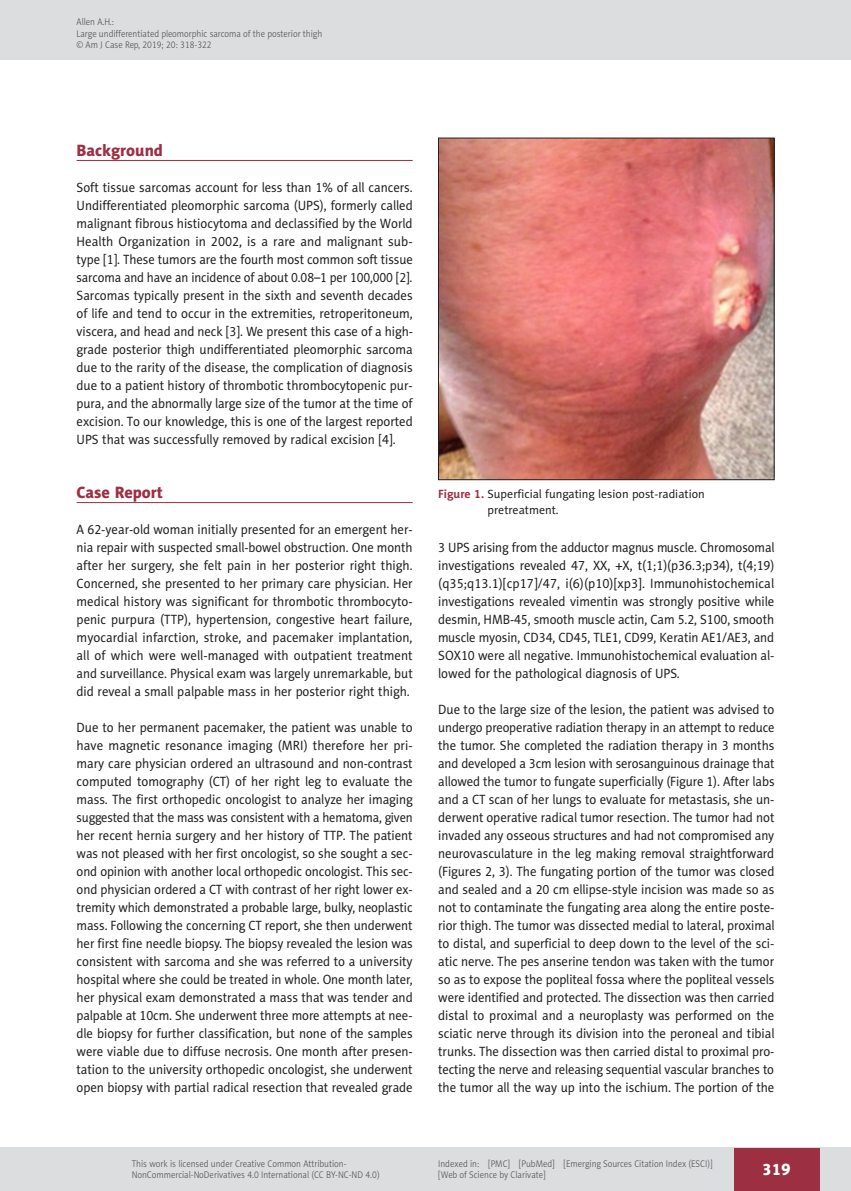
<style>
.page{position:relative;width:851px;height:1191px;background:#fff}
.page>*{position:absolute;margin:0;border:0;box-sizing:border-box;transform-origin:0 0}
.AJCR_Headline_1{font:16.5px "Naomi Sans EFN Heavy";color:#9d2f42}
.t1{font:16.5px "Naomi Sans EFN Heavy";color:#fff}
.AJCR_Body{font:13.5px/18px "Naomi Sans EFN";letter-spacing:-.005em;color:#231f20;text-align:justify;scale:.95 1}
.AJCR_Body-2{font:13.5px/18px "Naomi Sans EFN";letter-spacing:-.005em;color:#231f20;text-align:justify;scale:.94 1}
.AJCR_Rycina_tytul{font:12px/15.8px "Naomi Sans EFN";color:#231f20}
.AJCR_pagina_zywa{font:9.75px/11.2px "Naomi Sans EFN Light";color:#57585a;scale:.9 1}
.AJCR_pagina_sygnatur{font:9.75px "Naomi Sans EFN Light";color:#57585a;scale:.9 1}
.s1{font-weight:700;color:#9d2f42}
</style>
<div class="page">
<hr style="left:77px;top:160px;width:335px;height:1px;background:#9d2f42">
<hr style="left:77px;top:502px;width:335px;height:1px;background:#9d2f42">
<img style="left:440px;top:140px;width:332px;height:338px">
<div style="left:438px;top:138px;width:336px;height:342px;border:1px solid #231f20"></div>
<div style="left:0;top:1148px;width:850px;height:43px;background:#dcdddf"></div>
<div style="left:733px;top:1147px;width:86px;height:43px;background:#9d2f42"></div>
<div style="left:0;top:0;width:850px;height:60px;background:#dcdddf"></div>
<p class="AJCR_pagina_zywa" style="left:77px;top:16px;width:274px">Allen A.H.:<br>Large undifferentiated pleomorphic sarcoma of the posterior thigh</p>
<p class="AJCR_pagina_sygnatur" style="left:77px;top:39px;width:152px">© Am J Case Rep, 2019; 20: 318-322</p>
<p class="AJCR_Headline_1" style="left:77px;top:140px;width:88px">Background</p>
<p class="AJCR_Body" style="left:77px;top:178px;width:355px">Soft tissue sarcomas account for less than 1% of all cancers.<br>Undifferentiated pleomorphic sarcoma (UPS), formerly called malignant fibrous histiocytoma and declassified by the World Health Organization in 2002, is a rare and malignant sub&shy;type [1]. These tumors are the fourth most common soft tissue sarcoma and have an incidence of about 0.08–1 per 100,000 [2].<br>Sarcomas typically present in the sixth and seventh decades of life and tend to occur in the extremities, retroperitoneum, viscera, and head and neck [3]. We present this case of a high&shy;grade posterior thigh undifferentiated pleomorphic sarcoma due to the rarity of the disease, the complication of diagnosis due to a patient history of thrombotic thrombocytopenic pur&shy;pura, and the abnormally large size of the tumor at the time of excision. To our knowledge, this is one of the largest reported UPS that was successfully removed by radical excision [4].</p>
<p class="AJCR_Headline_1" style="left:77px;top:482px;width:88px">Case Report</p>
<p class="AJCR_Body" style="left:77px;top:520px;width:355px">A 62-year-old woman initially presented for an emergent her&shy;nia repair with suspected small-bowel obstruction. One month after her surgery, she felt pain in her posterior right thigh.<br>Concerned, she presented to her primary care physician. Her medical history was significant for thrombotic thrombocyto&shy;penic purpura (TTP), hypertension, congestive heart failure, myocardial infarction, stroke, and pacemaker implantation, all of which were well-managed with outpatient treatment and surveillance. Physical exam was largely unremarkable, but did reveal a small palpable mass in her posterior right thigh.</p>
<p class="AJCR_Body" style="left:77px;top:718px;width:355px">Due to her permanent pacemaker, the patient was unable to have magnetic resonance imaging (MRI) therefore her pri&shy;mary care physician ordered an ultrasound and non-contrast computed tomography (CT) of her right leg to evaluate the mass. The first orthopedic oncologist to analyze her imaging suggested that the mass was consistent with a hematoma, given her recent hernia surgery and her history of TTP. The patient was not pleased with her first oncologist, so she sought a sec&shy;ond opinion with another local orthopedic oncologist. This sec&shy;ond physician ordered a CT with contrast of her right lower ex&shy;tremity which demonstrated a probable large, bulky, neoplastic mass. Following the concerning CT report, she then underwent her first fine needle biopsy. The biopsy revealed the lesion was consistent with sarcoma and she was referred to a university hospital where she could be treated in whole. One month later, her physical exam demonstrated a mass that was tender and palpable at 10cm. She underwent three more attempts at nee&shy;dle biopsy for further classification, but none of the samples were viable due to diffuse necrosis. One month after presen&shy;tation to the university orthopedic oncologist, she underwent open biopsy with partial radical resection that revealed grade</p>
<p class="AJCR_Rycina_tytul" style="left:487px;top:486px;width:219px;text-indent:-49px"><span class="s1">Figure 1.</span> Superficial fungating lesion post-radiation pretreatment.</p>
<p class="AJCR_Body-2" style="left:438px;top:538px;width:359px">3 UPS arising from the adductor magnus muscle. Chromosomal investigations revealed 47, XX, +X, t(1;1)(p36.3;p34), t(4;19) (q35;q13.1)[cp17]/47, i(6)(p10)[xp3]. Immunohistochemical investigations revealed vimentin was strongly positive while desmin, HMB-45, smooth muscle actin, Cam 5.2, S100, smooth muscle myosin, CD34, CD45, TLE1, CD99, Keratin AE1/AE3, and SOX10 were all negative. Immunohistochemical evaluation al&shy;lowed for the pathological diagnosis of UPS.</p>
<p class="AJCR_Body" style="left:438px;top:700px;width:355px">Due to the large size of the lesion, the patient was advised to undergo preoperative radiation therapy in an attempt to reduce the tumor. She completed the radiation therapy in 3 months and developed a 3cm lesion with serosanguinous drainage that allowed the tumor to fungate superficially (Figure 1). After labs and a CT scan of her lungs to evaluate for metastasis, she un&shy;derwent operative radical tumor resection. The tumor had not invaded any osseous structures and had not compromised any neurovasculature in the leg making removal straightforward (Figures 2, 3). The fungating portion of the tumor was closed and sealed and a 20 cm ellipse-style incision was made so as not to contaminate the fungating area along the entire poste&shy;rior thigh. The tumor was dissected medial to lateral, proximal to distal, and superficial to deep down to the level of the sci&shy;atic nerve. The pes anserine tendon was taken with the tumor so as to expose the popliteal fossa where the popliteal vessels were identified and protected. The dissection was then carried distal to proximal and a neuroplasty was performed on the sciatic nerve through its division into the peroneal and tibial trunks. The dissection was then carried distal to proximal pro&shy;tecting the nerve and releasing sequential vascular branches to the tumor all the way up into the ischium. The portion of the</p>
<p class="AJCR_pagina_zywa" style="left:132px;top:1158px;width:277px">This work is licensed under Creative Common Attribution-<br>NonCommercial-NoDerivatives 4.0 International (CC BY-NC-ND 4.0)</p>
<p class="AJCR_pagina_zywa" style="left:438px;top:1158px;width:306px">Indexed in: [PMC] [PubMed] [Emerging Sources Citation Index (ESCI)] [Web of Science by Clarivate]</p>
<p class="t1" style="left:762px;top:1159px;width:30px">319</p>
</div>
